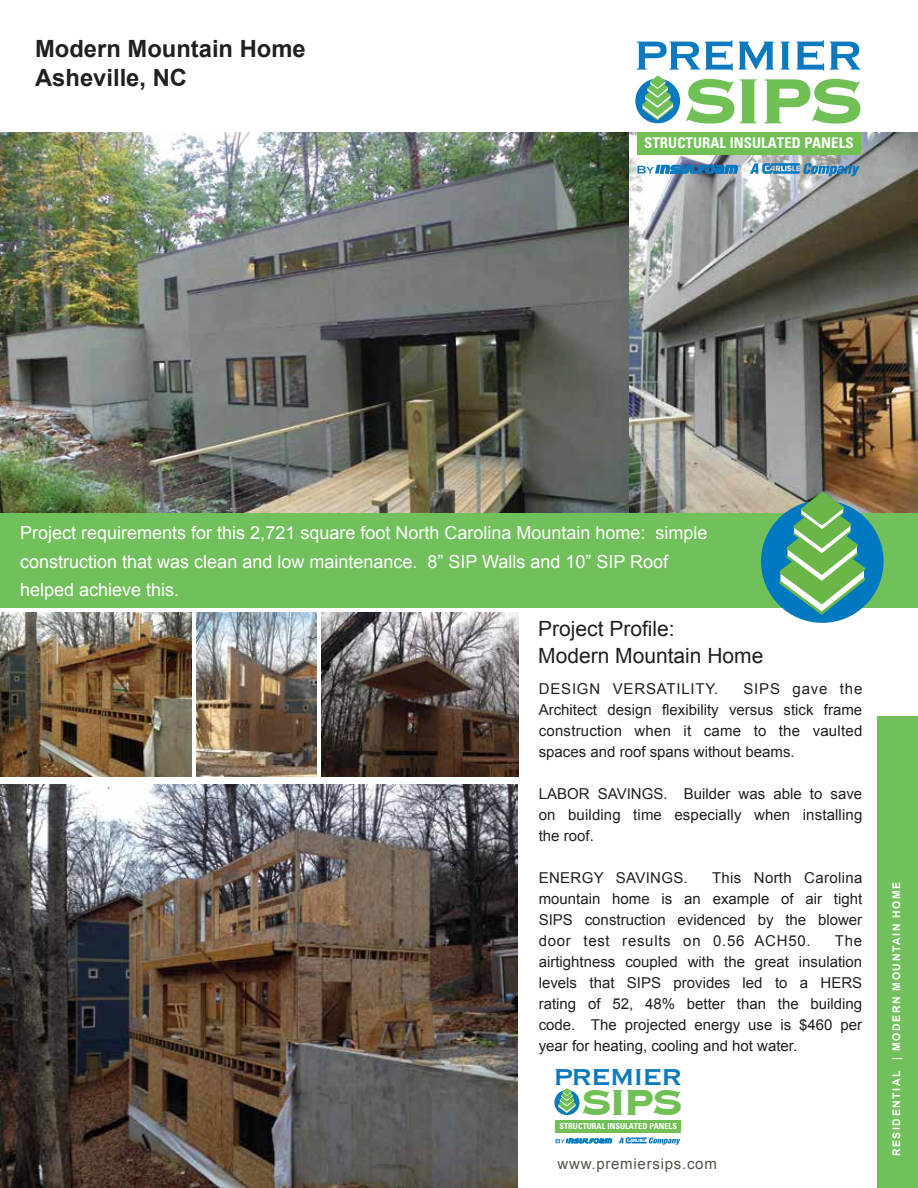
<style>
.page{position:relative;width:918px;height:1188px;background:#fff}
.page>*{position:absolute;margin:0;border:0;box-sizing:border-box;transform-origin:0 0}
.t1{font:700 83.7px "Copperplate";color:#71c055}
.t2{font:53.25px "Copperplate";letter-spacing:-.04em;color:#0a79bf}
.t3{font:700 47.1px "Copperplate";color:#71c055}
.t4{font:30px "Copperplate";letter-spacing:-.04em;color:#0a79bf}
.t5{font:700 23.7px/28.5px "Arial";color:#231f20}
.t6{font:21px/27px "Arial";color:#231f20}
.t7{font:18px/28.5px "Arial";color:#fff}
.t8{font:15px/21px "Arial";color:#231f20;text-align:justify}
.t9{font:15px "Arial";letter-spacing:.05em;color:#555147}
.t10{font:15px "Arial";letter-spacing:.055em;color:#231f20}
.t11{font:15px "Arial";letter-spacing:.02em;color:#231f20}
.t12{font:700 condensed 14.85px "Univers LT Std";letter-spacing:.005em;color:#fff}
.t13{font:700 10.5px "Arial";letter-spacing:.15em;color:#fff}
.t14{font:700 condensed 8.25px "Univers LT Std";letter-spacing:.005em;color:#fff}
</style>
<div class="page">
<img style="left:0;top:132px;width:629px;height:381px">
<img style="left:629px;top:132px;width:289px;height:381px">
<div style="left:877px;top:717px;width:41px;height:471px;background:#72c05c"></div>
<div style="left:0;top:513px;width:918px;height:94px;background:#72c05c"></div>
<div style="left:635px;top:79px;width:45px;height:44px;background:#0a79bf;border-radius:50%"></div>
<svg style="left:642px;top:75px;width:31px;height:45px"></svg>
<svg style="left:750px;top:163px;width:110px;height:13px"></svg>
<svg style="left:637px;top:165px;width:103px;height:9px"></svg>
<div style="left:637px;top:132px;width:224px;height:23px;background:#71c055"></div>
<div style="left:761px;top:500px;width:123px;height:123px;background:#0079c1;border-radius:50%"></div>
<svg style="left:779px;top:491px;width:86px;height:124px"></svg>
<svg style="left:554px;top:1090px;width:26px;height:25px"></svg>
<svg style="left:558px;top:1088px;width:18px;height:25px"></svg>
<svg style="left:619px;top:1137px;width:61px;height:8px"></svg>
<svg style="left:555px;top:1138px;width:58px;height:6px"></svg>
<div style="left:555px;top:1120px;width:126px;height:13px;background:#71c055"></div>
<img style="left:0;top:613px;width:192px;height:163px">
<img style="left:0;top:784px;width:518px;height:404px">
<img style="left:321px;top:613px;width:197px;height:163px">
<img style="left:196px;top:613px;width:121px;height:163px">
<h3 class="t5" style="left:35px;top:35px;width:272px">Modern Mountain Home<br>Asheville, NC</h3>
<h2 class="t2" style="left:633px;top:21px;width:233px">PREMIER</h2>
<h1 class="t1" style="left:683px;top:47px;width:183px">SIPS</h1>
<p class="t12" style="left:644px;top:134px;width:211px">STRUCTURAL INSULATED PANELS</p>
<p class="t7" style="left:20px;top:519px;width:689px">Project requirements for this 2,721 square foot North Carolina Mountain home: simple construction that was clean and low maintenance. 8” SIP Walls and 10” SIP Roof helped achieve this.</p>
<h3 class="t6" style="left:538px;top:615px;width:227px">Project Profile:<br>Modern Mountain Home</h3>
<p class="t10" style="left:539px;top:679px;width:181px">DESIGN VERSATILITY.</p>
<p class="t8" style="left:539px;top:679px;width:325px;text-indent:205px">SIPS gave the Architect design flexibility versus stick frame construction when it came to the vaulted spaces and roof spans without beams.</p>
<p class="t8" style="left:539px;top:784px;width:325px">LABOR SAVINGS. Builder was able to save on building time especially when installing the roof.</p>
<p class="t11" style="left:539px;top:868px;width:151px">ENERGY SAVINGS.</p>
<p class="t8" style="left:539px;top:868px;width:325px;text-indent:173px">This North Carolina mountain home is an example of air tight SIPS construction evidenced by the blower door test results on 0.56 ACH50.</p>
<p class="t8" style="left:539px;top:931px;width:325px;text-indent:296px">The airtightness coupled with the great insulation levels that SIPS provides led to a HERS rating of 52, 48% better than the building code. The projected energy use is $460 per year for heating, cooling and hot water.</p>
<h3 class="t4" style="left:553px;top:1058px;width:131px">PREMIER</h3>
<p class="t14" style="left:559px;top:1121px;width:119px">STRUCTURAL INSULATED PANELS</p>
<h3 class="t3" style="left:581px;top:1072px;width:104px">SIPS</h3>
<p class="t9" style="left:558px;top:1154px;width:161px">www.premiersips.com</p>
<p class="t13" style="left:890px;top:1156px;width:276px;rotate:-90deg">RESIDENTIAL | MODERN MOUNTAIN HOME</p>
</div>
